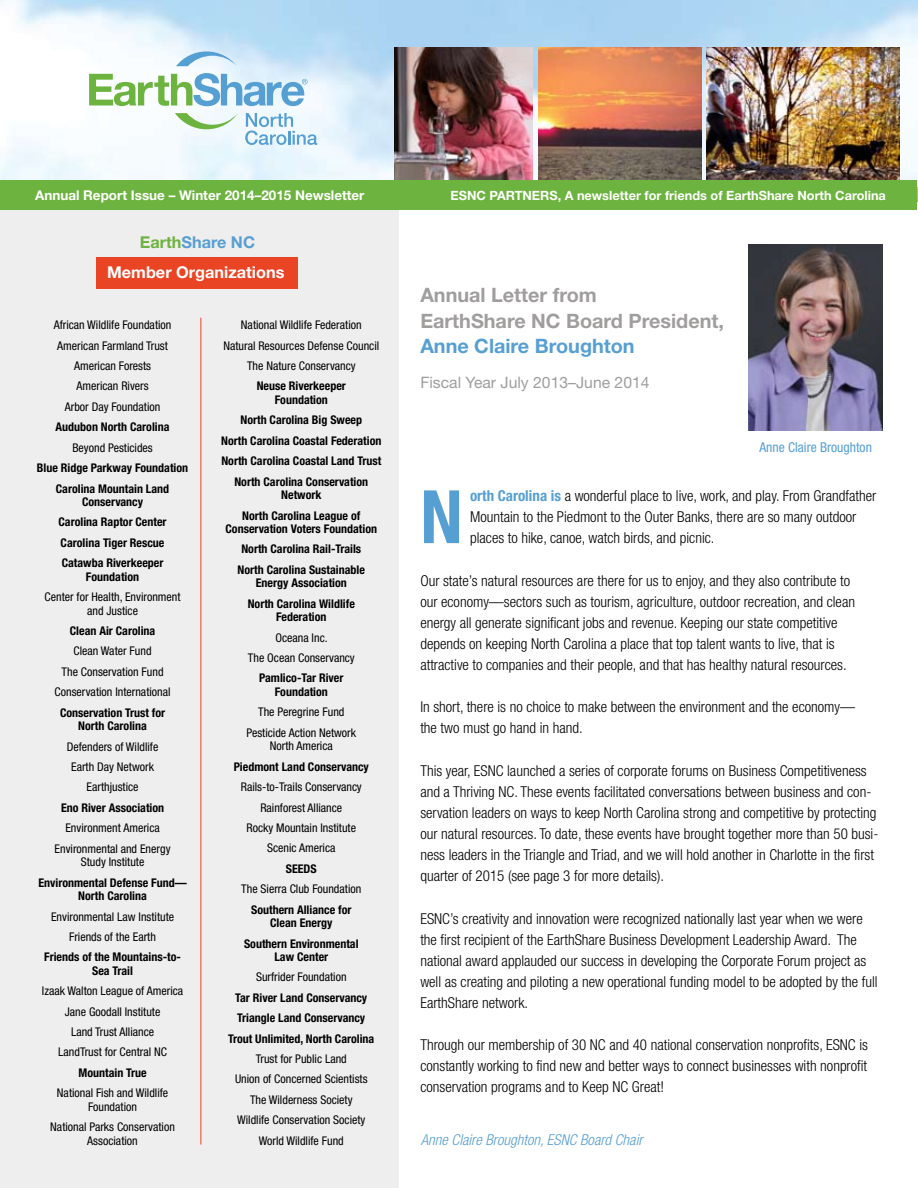
<style>
.page{position:relative;width:918px;height:1188px;background:#fff}
.page>*{position:absolute;margin:0;border:0;box-sizing:border-box;transform-origin:0 0}
.t1{font:700 condensed 73.8px "Helvetica Neue LT Std";color:#569fd3}
.t2{font:700 19.8px/25.5px "Helvetica Neue LT Std";color:#a09d9d}
.t3{font:700 19.8px "Helvetica Neue LT Std";color:#569fd3}
.t4{font:700 16.35px "Helvetica Neue LT Std";color:#fff}
.t5{font:700 16.35px "Helvetica Neue LT Std";color:#569fd3}
.t6{font:15.75px "Helvetica Neue LT Std";color:#a09d9d}
.t7{font:300 condensed 15px/21px "Helvetica Neue LT Std";color:#000}
.t8{font:italic 300 condensed 15px "Helvetica Neue LT Std";color:#569fd3}
.t9{font:condensed 13.65px "Helvetica Neue LT Std";color:#569fd3}
.t10{font:700 13.5px "Helvetica Neue LT Std";color:#fff}
.t11{font:700 12.75px "Helvetica Neue LT Std";color:#fff}
.t12{font:condensed 12px/20.4px "Helvetica Neue LT Std";color:#000;text-align:center}
.t13{font:700 condensed 12px/20.4px "Helvetica Neue LT Std";color:#000;text-align:center}
.s1{color:#6db33f}
.s2{font-weight:700;color:#569fd3}
</style>
<div class="page">
<img style="left:0;top:0;width:918px;height:182px">
<div style="left:0;top:180px;width:399px;height:1008px;background:#efeeee"></div>
<hr style="left:201px;top:318px;width:1px;height:827px;background:#e94424">
<img style="left:748px;top:244px;width:134px;height:187px">
<div style="left:96px;top:257px;width:202px;height:32px;background:#e94424"></div>
<img style="left:395px;top:48px;width:137px;height:132px">
<img style="left:538px;top:48px;width:163px;height:132px">
<img style="left:707px;top:48px;width:192px;height:132px">
<svg style="left:89px;top:51px;width:228px;height:94px"></svg>
<div style="left:1px;top:180px;width:916px;height:30px;background:#6db33f"></div>
<p class="t10" style="left:35px;top:187px;width:331px">Annual Report Issue – Winter 2014–2015 Newsletter</p>
<p class="t11" style="left:451px;top:188px;width:82px">ESNC Partner</p>
<p class="t11" style="left:549px;top:188px;width:338px">S, A newsletter for friends of EarthShare North Carolina</p>
<p class="t5" style="left:140px;top:233px;width:117px"><span class="s1">Earth</span>Share NC</p>
<p class="t4" style="left:107px;top:262px;width:179px">Member Organizations</p>
<p class="t12" style="left:54px;top:315px;width:119px">African Wildlife Foundation<br>American Farmland Trust<br>American Forests<br>American Rivers<br>Arbor Day Foundation</p>
<p class="t13" style="left:56px;top:417px;width:115px">Audubon North Carolina</p>
<p class="t12" style="left:72px;top:437px;width:82px">Beyond Pesticides</p>
<p class="t13" style="left:37px;top:457px;width:153px">Blue Ridge Parkway Foundation<br>Carolina Mountain Land</p>
<p class="t13" style="left:59px;top:491px;width:110px">Conservancy<br>Carolina Raptor Center<br>Carolina Tiger Rescue<br>Catawba Riverkeeper</p>
<p class="t13" style="left:86px;top:566px;width:55px">Foundation</p>
<p class="t12" style="left:45px;top:590px;width:137px;line-height:13.5px">Center for Health, Environment and Justice</p>
<p class="t13" style="left:70px;top:620px;width:87px">Clean Air Carolina</p>
<p class="t12" style="left:55px;top:641px;width:117px">Clean Water Fund<br>The Conservation Fund<br>Conservation International</p>
<p class="t13" style="left:60px;top:706px;width:107px;line-height:13.5px">Conservation Trust for<br>North Carolina</p>
<p class="t12" style="left:67px;top:736px;width:93px">Defenders of Wildlife<br>Earth Day Network<br>Earthjustice</p>
<p class="t13" style="left:61px;top:797px;width:105px">Eno River Association</p>
<p class="t12" style="left:55px;top:818px;width:118px">Environment America<br>Environmental and Energy</p>
<p class="t12" style="left:81px;top:852px;width:65px">Study Institute</p>
<p class="t13" style="left:38px;top:875px;width:150px;line-height:13.5px">Environmental Defense Fund—<br>North Carolina</p>
<p class="t12" style="left:51px;top:906px;width:125px">Environmental Law Institute<br>Friends of the Earth</p>
<p class="t13" style="left:44px;top:950px;width:138px;line-height:13.5px">Friends of the Mountains-to-<br>Sea Trail</p>
<p class="t12" style="left:42px;top:981px;width:143px">Izaak Walton League of America<br>Jane Goodall Institute<br>Land Trust Alliance<br>LandTrust for Central NC</p>
<p class="t13" style="left:79px;top:1062px;width:70px">Mountain True</p>
<p class="t12" style="left:57px;top:1086px;width:113px;line-height:13.5px">National Fish and Wildlife<br>Foundation</p>
<p class="t12" style="left:50px;top:1120px;width:126px;line-height:13.5px">National Parks Conservation<br>Association</p>
<p class="t12" style="left:223px;top:315px;width:157px">National Wildlife Federation<br>Natural Resources Defense Council<br>The Nature Conservancy</p>
<p class="t13" style="left:257px;top:379px;width:91px;line-height:13.5px">Neuse Riverkeeper<br>Foundation</p>
<p class="t13" style="left:221px;top:410px;width:162px">North Carolina Big Sweep<br>North Carolina Coastal Federation<br>North Carolina Coastal Land Trust<br>North Carolina Conservation</p>
<p class="t13" style="left:242px;top:484px;width:120px">Network<br>North Carolina League of</p>
<p class="t13" style="left:226px;top:518px;width:153px">Conservation Voters Foundation<br>North Carolina Rail-Trails<br>North Carolina Sustainable</p>
<p class="t13" style="left:248px;top:573px;width:109px">Energy Association<br>North Carolina Wildlife</p>
<p class="t13" style="left:276px;top:607px;width:52px">Federation</p>
<p class="t12" style="left:248px;top:627px;width:108px">Oceana Inc.<br>The Ocean Conservancy</p>
<p class="t13" style="left:259px;top:671px;width:86px;line-height:13.5px">Pamlico-Tar River<br>Foundation</p>
<p class="t12" style="left:246px;top:702px;width:111px">The Peregrine Fund<br>Pesticide Action Network</p>
<p class="t12" style="left:270px;top:736px;width:65px">North America</p>
<p class="t13" style="left:234px;top:756px;width:137px">Piedmont Land Conservancy</p>
<p class="t12" style="left:241px;top:777px;width:123px">Rails-to-Trails Conservancy<br>Rainforest Alliance<br>Rocky Mountain Institute<br>Scenic America</p>
<p class="t13" style="left:286px;top:858px;width:32px">SEEDS</p>
<p class="t12" style="left:241px;top:879px;width:122px">The Sierra Club Foundation</p>
<p class="t13" style="left:251px;top:902px;width:102px;line-height:13.5px">Southern Alliance for<br>Clean Energy</p>
<p class="t13" style="left:244px;top:936px;width:116px;line-height:13.5px">Southern Environmental<br>Law Center</p>
<p class="t12" style="left:256px;top:967px;width:92px">Surfrider Foundation</p>
<p class="t13" style="left:228px;top:987px;width:148px">Tar River Land Conservancy<br>Triangle Land Conservancy<br>Trout Unlimited, North Carolina</p>
<p class="t12" style="left:235px;top:1049px;width:134px">Trust for Public Land<br>Union of Concerned Scientists<br>The Wilderness Society<br>Wildlife Conservation Society<br>World Wildlife Fund</p>
<h2 class="t2" style="left:420px;top:282px;width:305px">Annual Letter from<br>EarthShare NC Board President,</h2>
<h2 class="t3" style="left:420px;top:334px;width:216px">Anne Claire Broughton</h2>
<p class="t6" style="left:420px;top:373px;width:231px">Fiscal Year July 2013–June 2014</p>
<p class="t9" style="left:759px;top:440px;width:114px">Anne Claire Broughton</p>
<h1 class="t1" style="left:420px;top:472px;width:44px">N</h1>
<p class="t7" style="left:470px;top:485px;width:408px"><span class="s2">orth Carolina is</span> a wonderful place to live, work, and play. From Grandfather<br>Mountain to the Piedmont to the Outer Banks, there are so many outdoor places to hike, canoe, watch birds, and picnic.</p>
<p class="t7" style="left:420px;top:570px;width:436px">Our state’s natural resources are there for us to enjoy, and they also contribute to our economy—sectors such as tourism, agriculture, outdoor recreation, and clean energy all generate significant jobs and revenue. Keeping our state competitive depends on keeping North Carolina a place that top talent wants to live, that is attractive to companies and their people, and that has healthy natural resources.</p>
<p class="t7" style="left:420px;top:696px;width:436px">In short, there is no choice to make between the environment and the economy— the two must go hand in hand.</p>
<p class="t7" style="left:420px;top:760px;width:460px">This year, ESNC launched a series of corporate forums on Business Competitiveness and a Thriving NC. These events facilitated conversations between business and con&shy;servation leaders on ways to keep North Carolina strong and competitive by protecting our natural resources. To date, these events have brought together more than 50 busi&shy;ness leaders in the Triangle and Triad, and we will hold another in Charlotte in the first quarter of 2015 (see page 3 for more details).</p>
<p class="t7" style="left:420px;top:908px;width:459px">ESNC’s creativity and innovation were recognized nationally last year when we were the first recipient of the EarthShare Business Development Leadership Award. The national award applauded our success in developing the Corporate Forum project as well as creating and piloting a new operational funding model to be adopted by the full EarthShare network.</p>
<p class="t7" style="left:420px;top:1034px;width:449px;text-align:justify">Through our membership of 30 NC and 40 national conservation nonprofits, ESNC is constantly working to find new and better ways to connect businesses with nonprofit conservation programs and to Keep NC Great!</p>
<p class="t8" style="left:421px;top:1131px;width:223px">Anne Claire Broughton, ESNC Board Chair</p>
</div>
